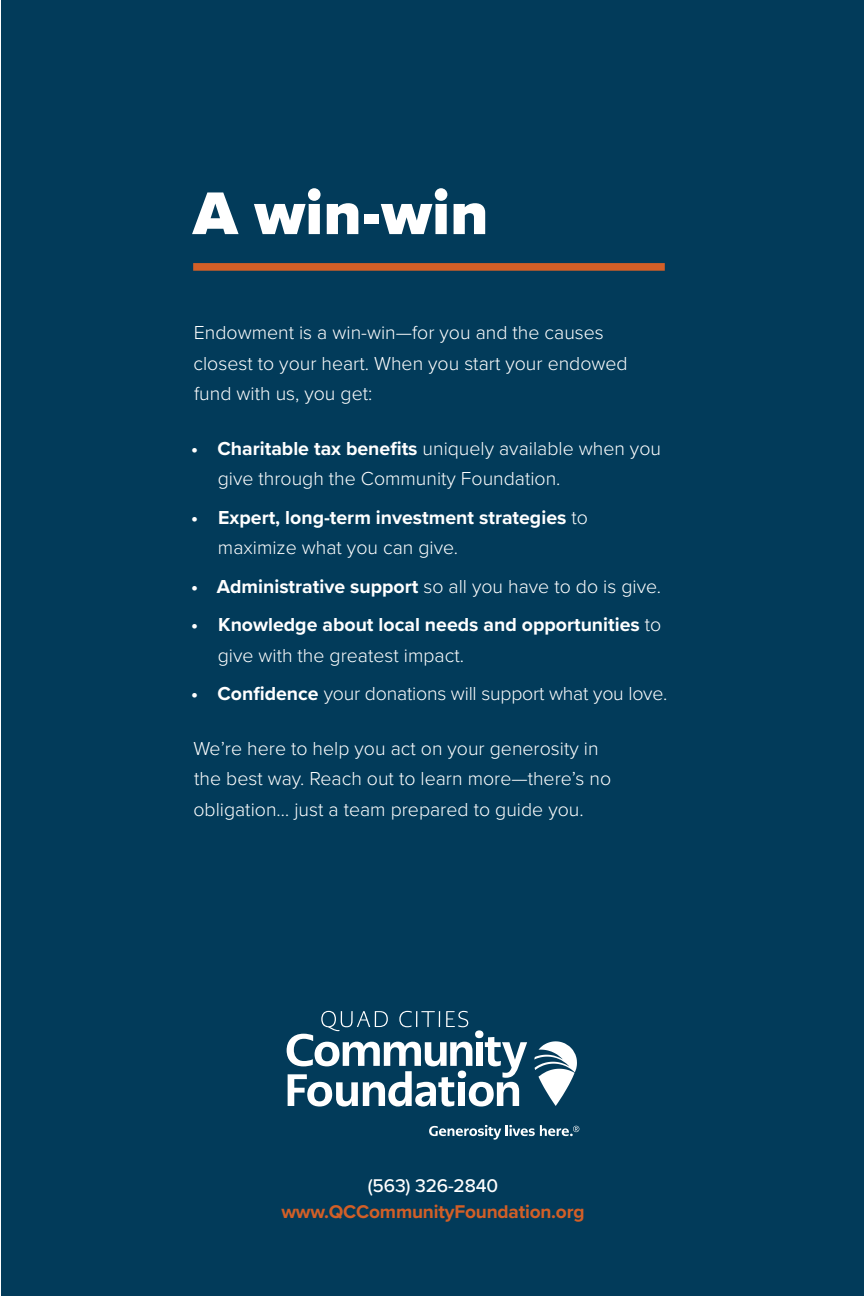
<style>
.page{position:relative;width:864px;height:1296px;background:#fff}
.page>*{position:absolute;margin:0;border:0;box-sizing:border-box;transform-origin:0 0}
.t1{font:900 62.4px "Proxima Nova";letter-spacing:.01em;color:#fff}
.t2{font:300 19.6px/30.4px "Proxima Nova";color:#fff}
.t3{font:700 19.6px/30.4px "Proxima Nova";color:#fff}
.t4{font:700 19.2px/26px "Proxima Nova";letter-spacing:-.01em;color:#d25f27;text-align:center}
.s1{font-weight:700}
.s2{font-weight:300}
.s3{font-weight:500;color:#fff}
</style>
<div class="page">
<div style="left:1px;top:0;width:863px;height:1296px;background:#023b5a"></div>
<div style="left:193px;top:263px;width:472px;height:8px;background:#d25f27"></div>
<svg style="left:534px;top:1041px;width:43px;height:65px"></svg>
<svg style="left:287px;top:1011px;width:240px;height:96px"></svg>
<svg style="left:429px;top:1125px;width:150px;height:15px"></svg>
<p class="t1" style="left:193px;top:167px;width:297px">A win-win</p>
<p class="t2" style="left:193px;top:317px;width:436px">Endowment is a win-win—for you and the causes closest to your heart. When you start your endowed fund with us, you get:</p>
<p class="t2" style="left:218px;top:432px;width:445px;text-indent:-27px"><span class="s1">• Charitable tax benefits</span> uniquely available when you give through the Community Foundation.</p>
<p class="t3" style="left:218px;top:502px;width:371px;text-indent:-27px">• Expert, long-term investment strategies <span class="s2">to maximize what you can give.</span></p>
<p class="t2" style="left:191px;top:570px;width:472px"><span class="s1">• Administrative support</span> so all you have to do is give.</p>
<p class="t3" style="left:218px;top:609px;width:445px;text-indent:-27px">• Knowledge about local needs and opportunities <span class="s2">to give with the greatest impact.</span></p>
<p class="t2" style="left:191px;top:678px;width:478px"><span class="s1">• Confidence</span> your donations will support what you love.</p>
<p class="t2" style="left:193px;top:732px;width:419px">We’re here to help you act on your generosity in the best way. Reach out to learn more—there’s no obligation… just a team prepared to guide you.</p>
<p class="t4" style="left:281px;top:1172px;width:305px"><span class="s3">(563) 326-2840 </span>www.QCCommunityFoundation.org</p>
</div>
